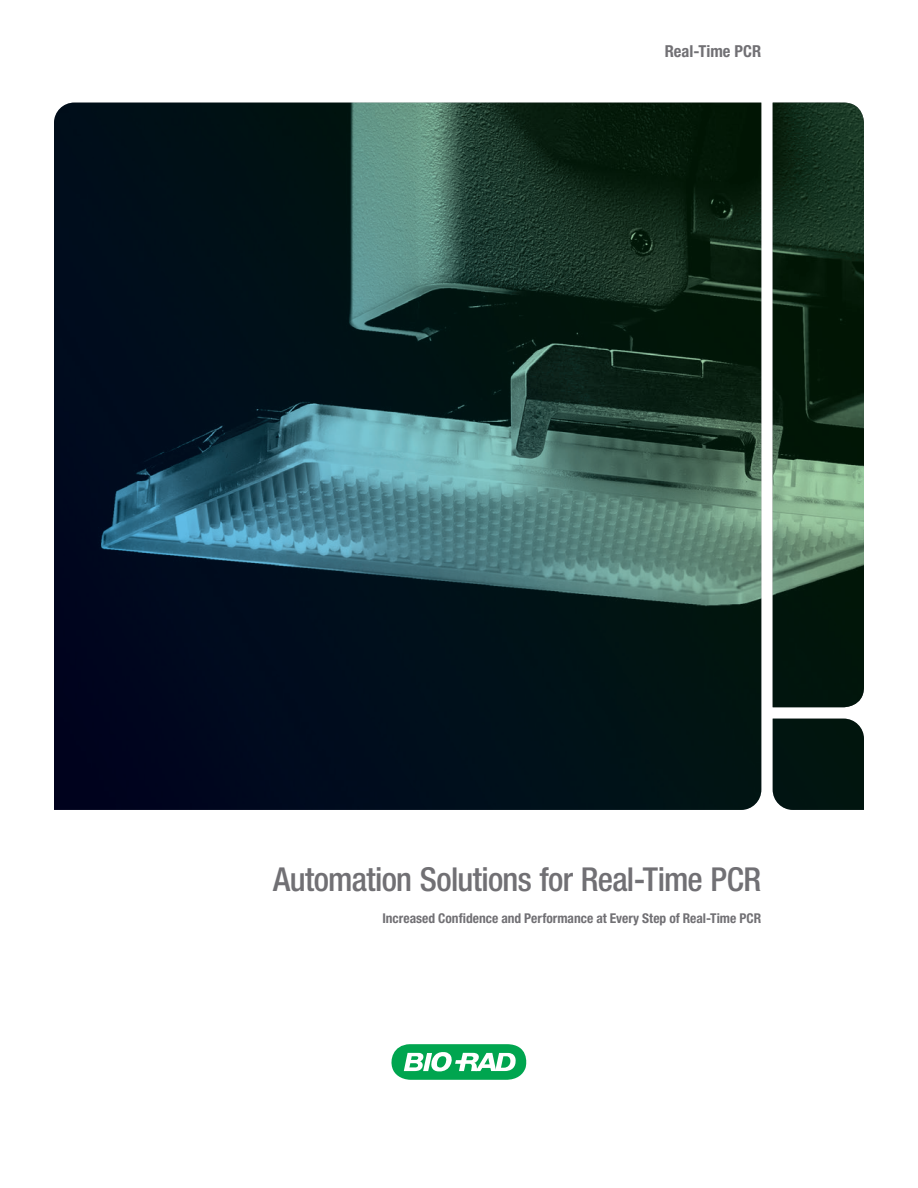
<style>
.page{position:relative;width:918px;height:1188px;background:#fff}
.page>*{position:absolute;margin:0;border:0;box-sizing:border-box;transform-origin:0 0}
.t1{font:500 condensed 33px "Helvetica Neue LT Std";letter-spacing:-.02em;color:#717074}
.t2{font:700 condensed 16.5px "Helvetica Neue LT Std";color:#717074}
.t3{font:700 condensed 13.5px "Helvetica Neue LT Std";color:#717074}
</style>
<div class="page">
<svg style="left:391px;top:1044px;width:136px;height:36px"></svg>
<div style="left:773px;top:719px;width:91px;height:91px;background:#011510"></div>
<img style="left:773px;top:103px;width:91px;height:604px">
<img style="left:54px;top:103px;width:707px;height:707px">
<p class="t2" style="left:665px;top:42px;width:98px">Real-Time PCR</p>
<h1 class="t1" style="left:273px;top:859px;width:490px">Automation Solutions for Real-Time PCR</h1>
<p class="t3" style="left:382px;top:910px;width:380px">Increased Confidence and Performance at Every Step of Real-Time PCR</p>
</div>
